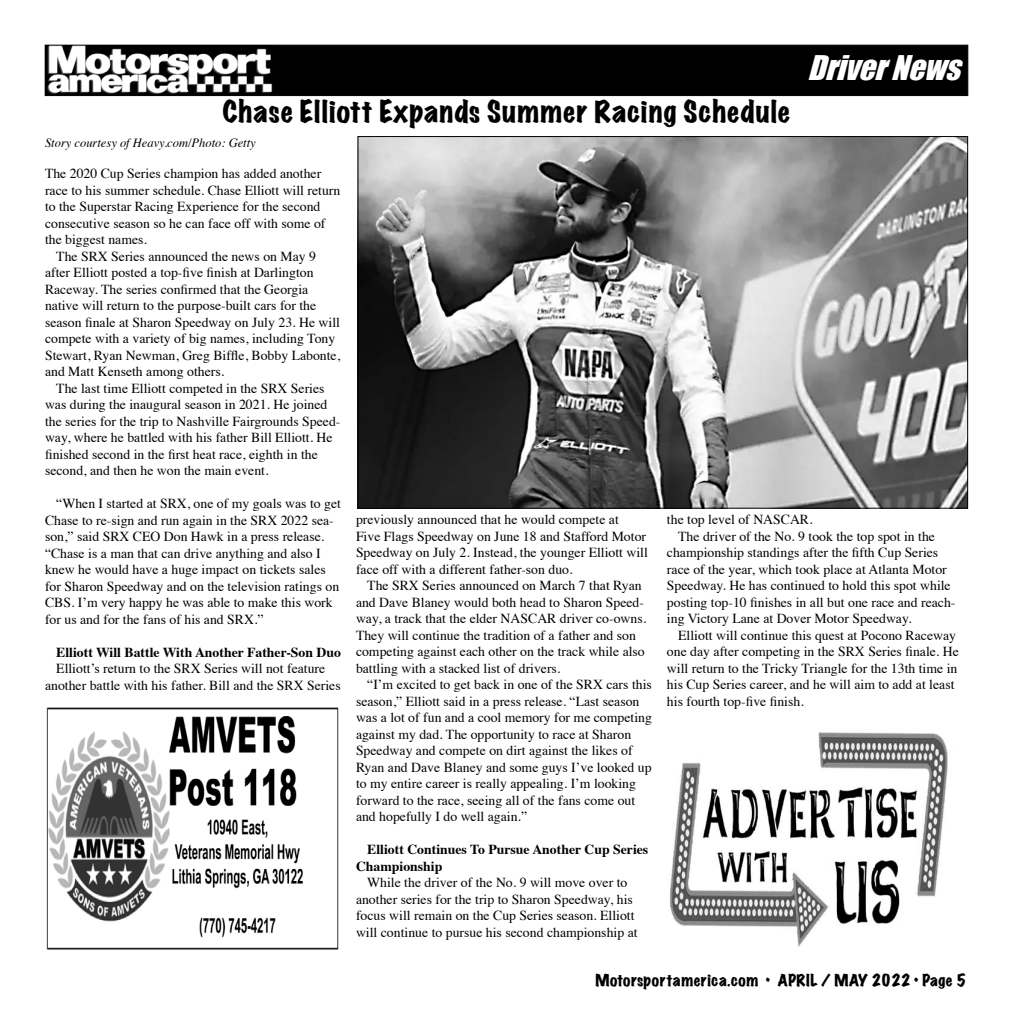
<style>
.page{position:relative;width:1013px;height:1035px;background:#fff}
.page>*{position:absolute;margin:0;border:0;box-sizing:border-box;transform-origin:0 0}
.t1{font:italic 31.25px "Impact";color:#fff}
.t2{font:expanded 27.5px "Marker Felt";letter-spacing:.035em;color:#000}
.t3{font:expanded 15px "Marker Felt";letter-spacing:.035em;color:#000}
.t4{font:13.75px/16.5px "Times";color:#000}
.t5{font:700 13.75px/16.5px "Times";color:#000}
.t6{font:italic 12.5px "Times";color:#000}
</style>
<div class="page">
<div style="left:45px;top:45px;width:923px;height:51px;background:#000;border:1px solid #000"></div>
<img style="left:45px;top:45px;width:228px;height:49px">
<img style="left:360px;top:138px;width:606px;height:368px">
<img style="left:46px;top:707px;width:293px;height:243px">
<img style="left:670px;top:732px;width:278px;height:214px">
<h1 class="t1" style="left:807px;top:43px;width:166px">DriverNews</h1>
<h2 class="t2" style="left:223px;top:90px;width:569px">Chase Elliott Expands Summer Racing Schedule</h2>
<p class="t6" style="left:45px;top:132px;width:212px">Story courtesy of Heavy.com/Photo: Getty</p>
<p class="t4" style="left:45px;top:164px;width:278px">The 2020 Cup Series champion has added another</p>
<p class="t4" style="left:45px;top:181px;width:297px">race to his summer schedule. Chase Elliott will return</p>
<p class="t4" style="left:45px;top:197px;width:277px">to the Superstar Racing Experience for the second</p>
<p class="t4" style="left:45px;top:214px;width:282px">consecutive season so he can face off with some of</p>
<p class="t4" style="left:45px;top:230px;width:103px">the biggest names.</p>
<p class="t4" style="left:56px;top:247px;width:261px">The SRX Series announced the news on May 9</p>
<p class="t4" style="left:45px;top:263px;width:270px">after Elliott posted a top-five finish at Darlington</p>
<p class="t4" style="left:45px;top:280px;width:265px">Raceway. The series confirmed that the Georgia</p>
<p class="t4" style="left:45px;top:296px;width:273px">native will return to the purpose-built cars for the</p>
<p class="t4" style="left:45px;top:313px;width:296px">season finale at Sharon Speedway on July 23. He will</p>
<p class="t4" style="left:45px;top:329px;width:292px">compete with a variety of big names, including Tony</p>
<p class="t4" style="left:45px;top:346px;width:297px">Stewart, Ryan Newman, Greg Biffle, Bobby Labonte,</p>
<p class="t4" style="left:45px;top:362px;width:181px">and Matt Kenseth among others.</p>
<p class="t4" style="left:56px;top:379px;width:270px">The last time Elliott competed in the SRX Series</p>
<p class="t4" style="left:45px;top:395px;width:284px">was during the inaugural season in 2021. He joined</p>
<p class="t4" style="left:45px;top:412px;width:297px">the series for the trip to Nashville Fairgrounds Speed-</p>
<p class="t4" style="left:45px;top:428px;width:289px">way, where he battled with his father Bill Elliott. He</p>
<p class="t4" style="left:45px;top:445px;width:274px">finished second in the first heat race, eighth in the</p>
<p class="t4" style="left:45px;top:461px;width:225px">second, and then he won the main event.</p>
<p class="t4" style="left:45px;top:494px;width:297px;text-indent:11px">“When I started at SRX, one of my goals was to get Chase to re-sign and run again in the SRX 2022 sea&shy;son,” said SRX CEO Don Hawk in a press release. “Chase is a man that can drive anything and also I knew he would have a huge impact on tickets sales for Sharon Speedway and on the television ratings on CBS. I’m very happy he was able to make this work for us and for the fans of his and SRX.”</p>
<p class="t5" style="left:56px;top:643px;width:286px">Elliott Will Battle With Another Father-Son Duo</p>
<p class="t4" style="left:45px;top:659px;width:297px;text-align:center">Elliott’s return to the SRX Series will not feature another battle with his father. Bill and the SRX Series</p>
<p class="t4" style="left:667px;top:510px;width:147px">the top level of NASCAR.</p>
<p class="t4" style="left:678px;top:527px;width:258px">The driver of the No. 9 took the top spot in the</p>
<p class="t4" style="left:667px;top:543px;width:273px">championship standings after the fifth Cup Series</p>
<p class="t4" style="left:667px;top:560px;width:281px">race of the year, which took place at Atlanta Motor</p>
<p class="t4" style="left:667px;top:576px;width:285px">Speedway. He has continued to hold this spot while</p>
<p class="t4" style="left:667px;top:593px;width:290px">posting top-10 finishes in all but one race and reach-</p>
<p class="t4" style="left:667px;top:609px;width:246px">ing Victory Lane at Dover Motor Speedway.</p>
<p class="t4" style="left:678px;top:626px;width:279px">Elliott will continue this quest at Pocono Raceway</p>
<p class="t4" style="left:667px;top:642px;width:293px">one day after competing in the SRX Series finale. He</p>
<p class="t4" style="left:667px;top:659px;width:292px">will return to the Tricky Triangle for the 13th time in</p>
<p class="t4" style="left:667px;top:675px;width:289px">his Cup Series career, and he will aim to add at least</p>
<p class="t4" style="left:667px;top:692px;width:138px">his fourth top-five finish.</p>
<p class="t4" style="left:356px;top:510px;width:293px">previously announced that he would compete at<br>Five Flags Speedway on June 18 and Stafford Motor Speedway on July 2. Instead, the younger Elliott will face off with a different father-son duo.</p>
<p class="t4" style="left:356px;top:576px;width:292px;text-indent:11px">The SRX Series announced on March 7 that Ryan and Dave Blaney would both head to Sharon Speed&shy;way, a track that the elder NASCAR driver co-owns.<br>They will continue the tradition of a father and son competing against each other on the track while also battling with a stacked list of drivers.</p>
<p class="t4" style="left:356px;top:675px;width:297px;text-indent:11px">“I’m excited to get back in one of the SRX cars this season,” Elliott said in a press release. “Last season was a lot of fun and a cool memory for me competing against my dad. The opportunity to race at Sharon Speedway and compete on dirt against the likes of Ryan and Dave Blaney and some guys I’ve looked up to my entire career is really appealing. I’m looking forward to the race, seeing all of the fans come out and hopefully I do well again.”</p>
<p class="t5" style="left:356px;top:840px;width:294px;text-indent:11px">Elliott Continues To Pursue Another Cup Series<br>Championship</p>
<p class="t4" style="left:356px;top:873px;width:283px;text-align:center">While the driver of the No. 9 will move over to another series for the trip to Sharon Speedway, his focus will remain on the Cup Series season. Elliott will continue to pursue his second championship at</p>
<p class="t3" style="left:595px;top:968px;width:372px">Motorsportamerica.com • APRIL / MAY 2022 • Page 5</p>
</div>
